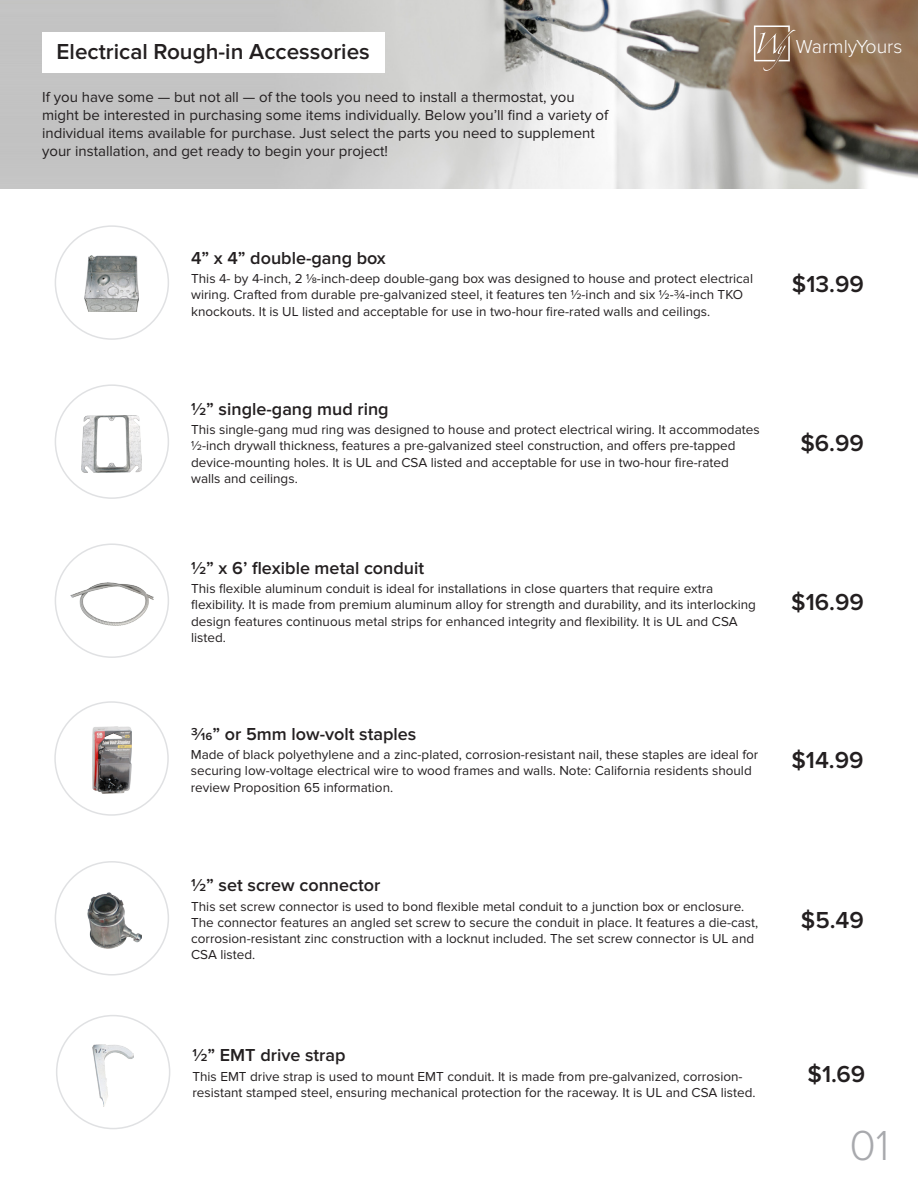
<style>
.page{position:relative;width:918px;height:1188px;background:#fff}
.page>*{position:absolute;margin:0;border:0;box-sizing:border-box;transform-origin:0 0}
.t1{font:300 43.5px "Proxima Nova";color:#a8a9ad}
.t2{font:600 24px "Proxima Nova";color:#231f20}
.t3{font:600 22.5px "Proxima Nova";color:#231f20}
.t4{font:300 19.5px "Proxima Nova";color:#fff}
.t5{font:600 18px "Proxima Nova";color:#231f20}
.t6{font:15px/18px "Proxima Nova";color:#231f20}
.t7{font:13.5px/16.2px "Proxima Nova";color:#231f20}
</style>
<div class="page">
<img style="left:0;top:0;width:918px;height:188px">
<svg style="left:754px;top:26px;width:42px;height:45px;background:#9f826b"></svg>
<div style="left:55px;top:225px;width:114px;height:115px;border:2px solid #e0e1e3;border-radius:50%"></div>
<div style="left:42px;top:32px;width:342px;height:41px;background:#fff"></div>
<img style="left:85px;top:256px;width:54px;height:55px">
<div style="left:55px;top:384px;width:114px;height:115px;border:2px solid #e0e1e3;border-radius:50%"></div>
<img style="left:81px;top:415px;width:61px;height:57px">
<div style="left:55px;top:543px;width:114px;height:115px;border:2px solid #e0e1e3;border-radius:50%"></div>
<img style="left:70px;top:582px;width:84px;height:43px">
<div style="left:54px;top:701px;width:115px;height:115px;border:2px solid #e0e1e3;border-radius:50%"></div>
<img style="left:92px;top:726px;width:40px;height:68px">
<div style="left:55px;top:861px;width:114px;height:115px;border:2px solid #e0e1e3;border-radius:50%"></div>
<div style="left:56px;top:1015px;width:114px;height:114px;border:2px solid #e0e1e3;border-radius:50%"></div>
<img style="left:88px;top:892px;width:54px;height:57px">
<img style="left:92px;top:1045px;width:41px;height:62px">
<p class="t3" style="left:57px;top:39px;width:315px">Electrical Rough-in Accessories</p>
<p class="t6" style="left:42px;top:88px;width:534px">If you have some — but not all — of the tools you need to install a thermostat, you</p>
<p class="t6" style="left:42px;top:106px;width:568px">might be interested in purchasing some items individually. Below you’ll find a variety of individual items available for purchase. Just select the parts you need to supplement your installation, and get ready to begin your project!</p>
<p class="t4" style="left:796px;top:35px;width:108px">WarmlyYours</p>
<p class="t5" style="left:191px;top:247px;width:196px">4” x 4” double-gang box</p>
<p class="t7" style="left:191px;top:271px;width:563px">This 4- by 4-inch, 2 1/8-inch-deep double-gang box was designed to house and protect electrical wiring. Crafted from durable pre-galvanized steel, it features ten ½-inch and six ½-3/4-inch TKO knockouts. It is UL listed and acceptable for use in two-hour fire-rated walls and ceilings.</p>
<p class="t2" style="left:792px;top:270px;width:74px">$13.99</p>
<p class="t5" style="left:191px;top:398px;width:199px">½” single-gang mud ring</p>
<p class="t7" style="left:191px;top:422px;width:570px">This single-gang mud ring was designed to house and protect electrical wiring. It accommodates ½-inch drywall thickness, features a pre-galvanized steel construction, and offers pre-tapped</p>
<p class="t7" style="left:191px;top:454px;width:539px">device-mounting holes. It is UL and CSA listed and acceptable for use in two-hour fire-rated walls and ceilings.</p>
<p class="t2" style="left:800px;top:429px;width:65px">$6.99</p>
<p class="t5" style="left:191px;top:557px;width:235px">½” x 6’ flexible metal conduit</p>
<p class="t7" style="left:191px;top:581px;width:524px">This flexible aluminum conduit is ideal for installations in close quarters that require extra</p>
<p class="t7" style="left:191px;top:597px;width:566px">flexibility. It is made from premium aluminum alloy for strength and durability, and its interlocking design features continuous metal strips for enhanced integrity and flexibility. It is UL and CSA listed.</p>
<p class="t2" style="left:791px;top:588px;width:74px">$16.99</p>
<p class="t5" style="left:191px;top:723px;width:227px">3/16” or 5mm low-volt staples</p>
<p class="t7" style="left:191px;top:747px;width:569px">Made of black polyethylene and a zinc-plated, corrosion-resistant nail, these staples are ideal for securing low-voltage electrical wire to wood frames and walls. Note: California residents should review Proposition 65 information.</p>
<p class="t2" style="left:791px;top:746px;width:74px">$14.99</p>
<p class="t5" style="left:191px;top:875px;width:191px">½” set screw connector</p>
<p class="t7" style="left:191px;top:898px;width:569px">This set screw connector is used to bond flexible metal conduit to a junction box or enclosure.<br>The connector features an angled set screw to secure the conduit in place. It features a die-cast, corrosion-resistant zinc construction with a locknut included. The set screw connector is UL and CSA listed.</p>
<p class="t2" style="left:801px;top:906px;width:65px">$5.49</p>
<p class="t5" style="left:192px;top:1045px;width:155px">½” EMT drive strap</p>
<p class="t7" style="left:192px;top:1068px;width:552px">This EMT drive strap is used to mount EMT conduit. It is made from pre-galvanized, corrosion-</p>
<p class="t7" style="left:192px;top:1085px;width:565px">resistant stamped steel, ensuring mechanical protection for the raceway. It is UL and CSA listed.</p>
<p class="t2" style="left:807px;top:1060px;width:59px">$1.69</p>
<p class="t1" style="left:850px;top:1121px;width:41px">01</p>
</div>
